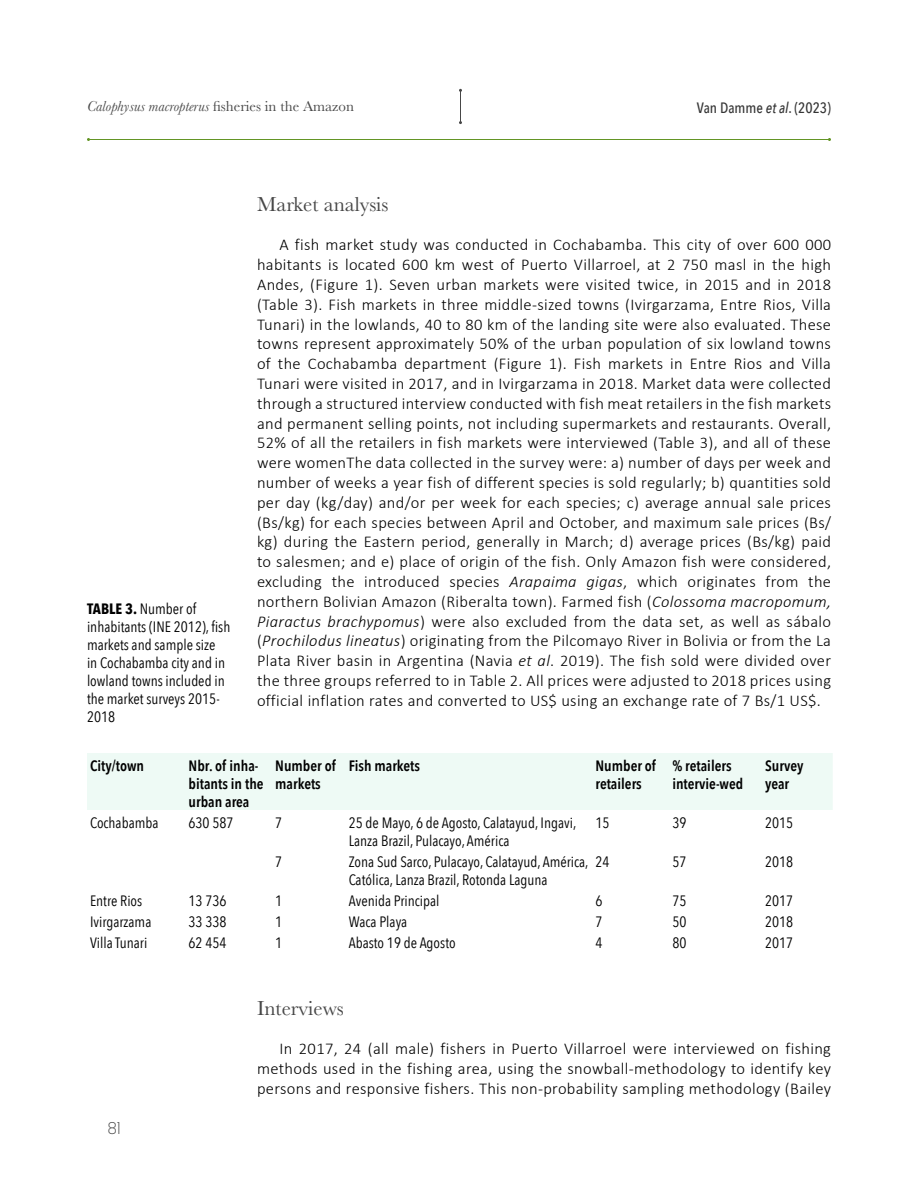
<style>
.page{position:relative;width:918px;height:1188px;background:#fff}
.page>*{position:absolute;margin:0;border:0;box-sizing:border-box;transform-origin:0 0}
.t1{font:21px "Baskerville";color:#474747}
.t2{font:18px "Neusa";color:#474747}
.t3{font:300 16.5px/19.8px "Calibri";letter-spacing:.02em;color:#000;text-align:justify}
.t4{font:15px/18px "Avenir Next Condensed";color:#000}
.t5{font:600 15px/18px "Avenir Next Condensed";color:#000}
.t6{font:italic 15px "Baskerville";color:#474747}
.t7{font:500 15px "Avenir Next Condensed";color:#363636}
.s1{font-style:normal}
.s2{font-style:italic}
.s3{font-weight:700}
</style>
<div class="page">
<hr style="left:88px;top:139px;width:742px;height:1px;background:#639525">
<hr style="left:460px;top:90px;width:1px;height:33px;background:#474747">
<div style="left:87px;top:753px;width:746px;height:57px;background:#eefaf5"></div>
<p class="t6" style="left:87px;top:96px;width:268px">Calophysus macropterus <span class="s1">fisheries in the Amazon</span></p>
<p class="t7" style="left:697px;top:98px;width:136px">Van Damme <span class="s2">et al</span>. (2023)</p>
<p class="t4" style="left:87px;top:599px;width:145px"><span class="s3">TABLE 3.</span> Number of inhabitants (INE 2012), fish markets and sample size<br>in Cochabamba city and in lowland towns included in the market surveys 2015-<br>2018</p>
<p class="t1" style="left:257px;top:191px;width:133px">Market analysis</p>
<p class="t3" style="left:257px;top:235px;width:576px;text-indent:23px">A fish market study was conducted in Cochabamba. This city of over 600 000 habitants is located 600 km west of Puerto Villarroel, at 2 750 masl in the high Andes, (Figure 1). Seven urban markets were visited twice, in 2015 and in 2018 (Table 3). Fish markets in three middle-sized towns (Ivirgarzama, Entre Rios, Villa Tunari) in the lowlands, 40 to 80 km of the landing site were also evaluated. These towns represent approximately 50% of the urban population of six lowland towns of the Cochabamba department (Figure 1). Fish markets in Entre Rios and Villa Tunari were visited in 2017, and in Ivirgarzama in 2018. Market data were collected through a structured interview conducted with fish meat retailers in the fish markets and permanent selling points, not including supermarkets and restaurants. Overall, 52% of all the retailers in fish markets were interviewed (Table 3), and all of these were womenThe data collected in the survey were: a) number of days per week and number of weeks a year fish of different species is sold regularly; b) quantities sold per day (kg/day) and/or per week for each species; c) average annual sale prices (Bs/kg) for each species between April and October, and maximum sale prices (Bs/ kg) during the Eastern period, generally in March; d) average prices (Bs/kg) paid to salesmen; and e) place of origin of the fish. Only Amazon fish were considered, excluding the introduced species <span class="s2">Arapaima gigas</span>, which originates from the northern Bolivian Amazon (Riberalta town). Farmed fish (<span class="s2">Colossoma macropomum, Piaractus brachypomus</span>) were also excluded from the data set, as well as sábalo (<span class="s2">Prochilodus lineatus</span>) originating from the Pilcomayo River in Bolivia or from the La Plata River basin in Argentina (Navia <span class="s2">et al</span>. 2019). The fish sold were divided over the three groups referred to in Table 2. All prices were adjusted to 2018 prices using official inflation rates and converted to US$ using an exchange rate of 7 Bs/1 US$.</p>
<p class="t5" style="left:90px;top:756px;width:56px">City/town</p>
<p class="t5" style="left:189px;top:756px;width:77px">Nbr. of inha&shy;bitants in the urban area</p>
<p class="t5" style="left:275px;top:756px;width:62px">Number of markets</p>
<p class="t5" style="left:349px;top:756px;width:73px">Fish markets</p>
<p class="t5" style="left:596px;top:756px;width:62px">Number of retailers</p>
<p class="t5" style="left:672px;top:756px;width:72px">% retailers intervie-wed</p>
<p class="t5" style="left:765px;top:756px;width:40px">Survey year</p>
<p class="t4" style="left:90px;top:813px;width:70px">Cochabamba</p>
<p class="t4" style="left:189px;top:813px;width:47px">630 587</p>
<p class="t4" style="left:275px;top:813px;width:9px">7</p>
<p class="t4" style="left:349px;top:813px;width:229px">25 de Mayo, 6 de Agosto, Calatayud, Ingavi,<br>Lanza Brazil, Pulacayo, América</p>
<p class="t4" style="left:596px;top:813px;width:16px">15</p>
<p class="t4" style="left:672px;top:813px;width:16px">39</p>
<p class="t4" style="left:765px;top:813px;width:30px">2015</p>
<p class="t4" style="left:275px;top:852px;width:9px">7</p>
<p class="t4" style="left:349px;top:852px;width:241px">Zona Sud Sarco, Pulacayo, Calatayud, América,<br>Católica, Lanza Brazil, Rotonda Laguna</p>
<p class="t4" style="left:596px;top:852px;width:16px">24</p>
<p class="t4" style="left:672px;top:852px;width:16px">57</p>
<p class="t4" style="left:765px;top:852px;width:30px">2018</p>
<p class="t4" style="left:90px;top:891px;width:54px">Entre Rios</p>
<p class="t4" style="left:189px;top:891px;width:40px">13 736</p>
<p class="t4" style="left:275px;top:891px;width:9px">1</p>
<p class="t4" style="left:349px;top:891px;width:92px">Avenida Principal</p>
<p class="t4" style="left:596px;top:891px;width:9px">6</p>
<p class="t4" style="left:672px;top:891px;width:16px">75</p>
<p class="t4" style="left:765px;top:891px;width:30px">2017</p>
<p class="t4" style="left:90px;top:912px;width:63px">Ivirgarzama</p>
<p class="t4" style="left:189px;top:912px;width:40px">33 338</p>
<p class="t4" style="left:275px;top:912px;width:9px">1</p>
<p class="t4" style="left:349px;top:912px;width:60px">Waca Playa</p>
<p class="t4" style="left:596px;top:912px;width:9px">7</p>
<p class="t4" style="left:672px;top:912px;width:16px">50</p>
<p class="t4" style="left:765px;top:912px;width:30px">2018</p>
<p class="t4" style="left:90px;top:933px;width:59px">Villa Tunari</p>
<p class="t4" style="left:189px;top:933px;width:40px">62 454</p>
<p class="t4" style="left:275px;top:933px;width:9px">1</p>
<p class="t4" style="left:349px;top:933px;width:108px">Abasto 19 de Agosto</p>
<p class="t4" style="left:596px;top:933px;width:9px">4</p>
<p class="t4" style="left:672px;top:933px;width:16px">80</p>
<p class="t4" style="left:765px;top:933px;width:30px">2017</p>
<p class="t2" style="left:108px;top:1118px;width:14px">81</p>
<p class="t1" style="left:257px;top:995px;width:88px">Interviews</p>
<p class="t3" style="left:257px;top:1039px;width:576px;text-indent:23px">In 2017, 24 (all male) fishers in Puerto Villarroel were interviewed on fishing methods used in the fishing area, using the snowball-methodology to identify key persons and responsive fishers. This non-probability sampling methodology (Bailey</p>
</div>
